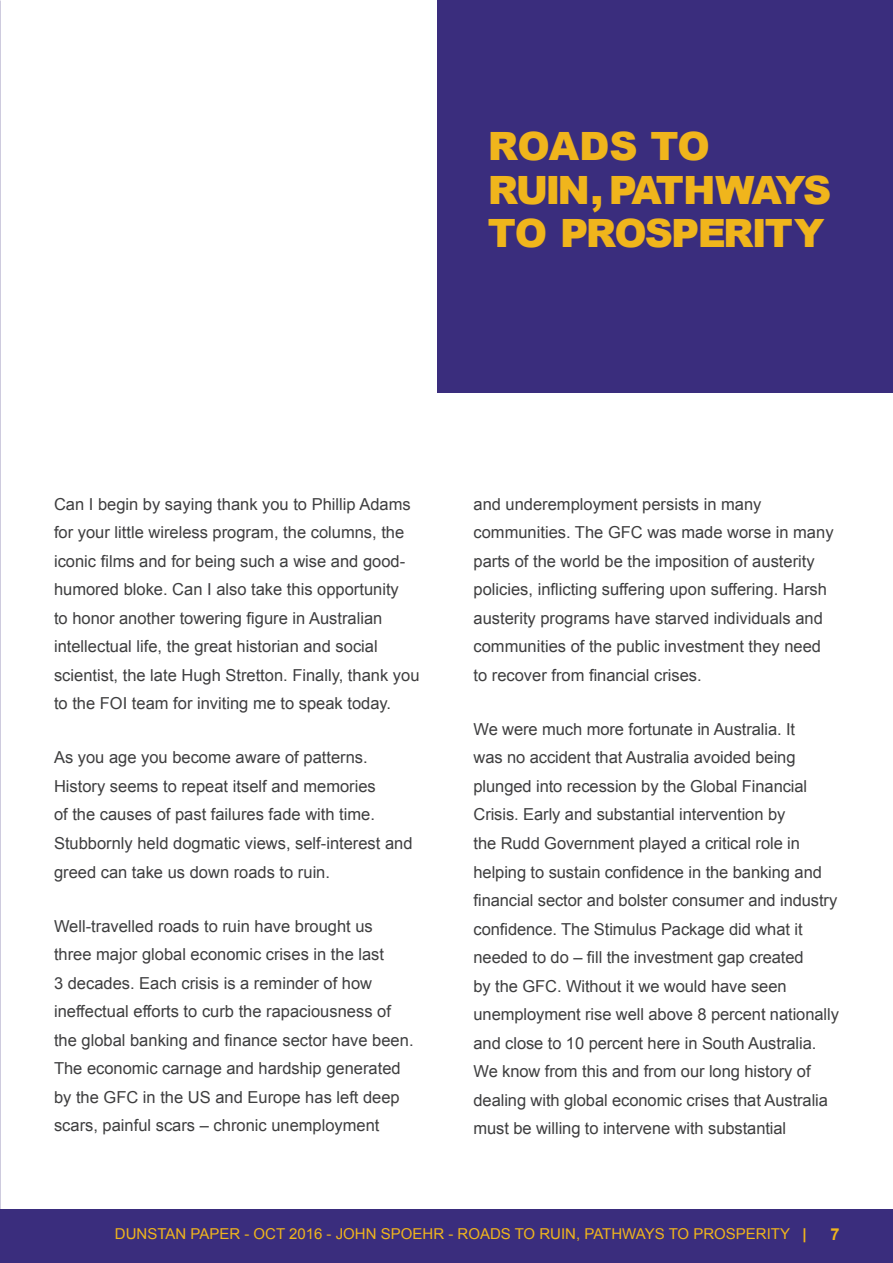
<style>
.page{position:relative;width:893px;height:1263px;background:#fff}
.page>*{position:absolute;margin:0;border:0;box-sizing:border-box;transform-origin:0 0}
.t1{font:900 39px/43.5px "Arial";letter-spacing:-.05em;color:#f0b51c}
.Body{font:16.5px/28.5px "Arial";color:#3e3e3f}
.t2{font:700 16.5px "Arial";color:#f0b51c}
.t3{font:15px "Arial";color:#f0b51c}
.s1{font-weight:700}
</style>
<div class="page">
<div style="left:0;top:1209px;width:893px;height:54px;background:#3a2d7d"></div>
<div style="left:437px;top:0;width:456px;height:392px;background:#3a2d7d"></div>
<img style="left:0;top:0;width:1px;height:1213px">
<p class="t1" style="left:488px;top:123px;width:345px">ROADS TO<br>RUIN, PATHWAYS<br>TO PROSPERITY</p>
<p class="Body" style="left:54px;top:490px;width:367px">Can I begin by saying thank you to Phillip Adams for your little wireless program, the columns, the iconic films and for being such a wise and good&shy;humored bloke. Can I also take this opportunity<br>to honor another towering figure in Australian intellectual life, the great historian and social scientist, the late Hugh Stretton. Finally, thank you to the FOI team for inviting me to speak today.</p>
<p class="Body" style="left:54px;top:744px;width:360px">As you age you become aware of patterns.<br>History seems to repeat itself and memories<br>of the causes of past failures fade with time.<br>Stubbornly held dogmatic views, self-interest and greed can take us down roads to ruin.</p>
<p class="Body" style="left:54px;top:912px;width:361px">Well-travelled roads to ruin have brought us three major global economic crises in the last<br>3 decades. Each crisis is a reminder of how ineffectual efforts to curb the rapaciousness of the global banking and finance sector have been.<br>The economic carnage and hardship generated by the GFC in the US and Europe has left deep scars, painful scars – chronic unemployment</p>
<p class="Body" style="left:473px;top:490px;width:362px">and underemployment persists in many communities. The GFC was made worse in many parts of the world be the imposition of austerity policies, inflicting suffering upon suffering. Harsh austerity programs have starved individuals and communities of the public investment they need to recover from financial crises.</p>
<p class="Body" style="left:473px;top:715px;width:367px">We were much more fortunate in Australia. It<br>was no accident that Australia avoided being plunged into recession by the Global Financial Crisis. Early and substantial intervention by<br>the Rudd Government played a critical role in helping to sustain confidence in the banking and financial sector and bolster consumer and industry confidence. The Stimulus Package did what it needed to do – fill the investment gap created<br>by the GFC. Without it we would have seen unemployment rise well above 8 percent nationally and close to 10 percent here in South Australia.<br>We know from this and from our long history of dealing with global economic crises that Australia must be willing to intervene with substantial</p>
<p class="t3" style="left:115px;top:1223px;width:693px">DUNSTAN PAPER - OCT 2016 - JOHN SPOEHR - ROADS TO RUIN, PATHWAYS TO PROSPERITY <span class="s1">|</span></p>
<p class="t2" style="left:830px;top:1223px;width:11px">7</p>
</div>
